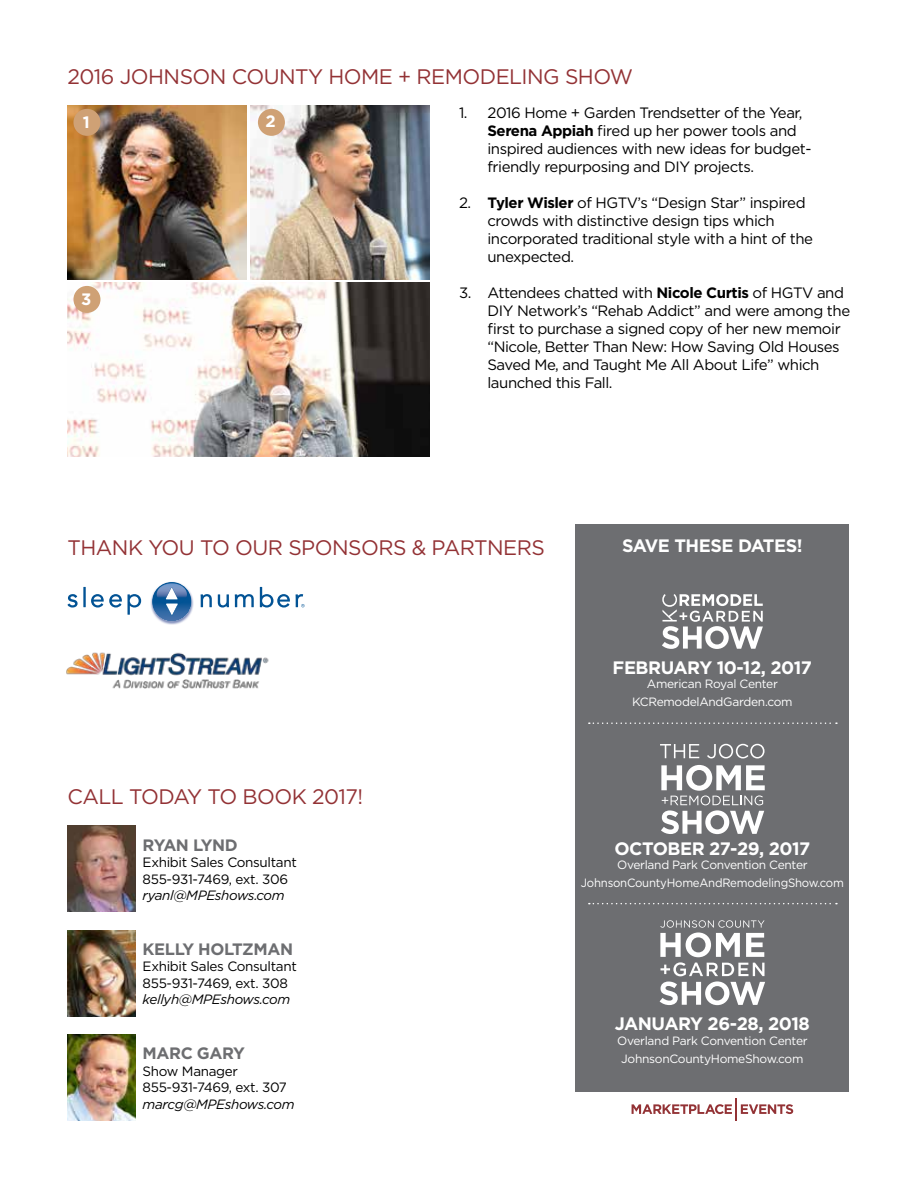
<style>
.page{position:relative;width:918px;height:1188px;background:#fff}
.page>*{position:absolute;margin:0;border:0;box-sizing:border-box;transform-origin:0 0}
.t1{font:21px "Gotham";letter-spacing:-.025em;color:#933235}
.t2{font:700 18px "Gotham";letter-spacing:-.025em;color:#fff}
.t3{font:700 16.5px "Gotham";letter-spacing:-.025em;color:#6d6e71}
.t4{font:700 16.5px "Gotham";color:#fff}
.t5{font:15px/18px "Gotham";letter-spacing:-.03em;color:#000}
.t6{font:13.5px/16.5px "Gotham";letter-spacing:-.025em;color:#000}
.t7{font:italic 13.5px "Gotham";letter-spacing:-.025em;color:#000}
.t8{font:12px/18px "Gotham";letter-spacing:-.025em;color:#fff;text-align:center}
.s1{font-weight:700}
</style>
<div class="page">
<div style="left:576px;top:525px;width:273px;height:567px;background:#6d6e71"></div>
<svg style="left:632px;top:1098px;width:161px;height:22px"></svg>
<svg style="left:589px;top:722px;width:248px;height:2px"></svg>
<svg style="left:589px;top:903px;width:248px;height:1px"></svg>
<img style="left:250px;top:106px;width:180px;height:174px">
<img style="left:68px;top:106px;width:179px;height:174px">
<img style="left:68px;top:283px;width:362px;height:174px">
<div style="left:73px;top:109px;width:27px;height:27px;background:#cfa175;border-radius:50%"></div>
<div style="left:73px;top:286px;width:27px;height:27px;background:#cfa175;border-radius:50%"></div>
<div style="left:258px;top:109px;width:27px;height:27px;background:#cfa175;border-radius:50%"></div>
<img style="left:68px;top:826px;width:68px;height:86px">
<img style="left:68px;top:930px;width:68px;height:86px">
<img style="left:68px;top:1035px;width:68px;height:85px">
<svg style="left:662px;top:594px;width:101px;height:55px"></svg>
<svg style="left:660px;top:744px;width:39px;height:14px"></svg>
<svg style="left:707px;top:744px;width:58px;height:14px"></svg>
<svg style="left:661px;top:765px;width:104px;height:69px"></svg>
<img style="left:160px;top:621px;width:24px;height:4px">
<svg style="left:68px;top:582px;width:237px;height:39px"></svg>
<img style="left:66px;top:652px;width:203px;height:37px">
<svg style="left:660px;top:920px;width:105px;height:85px"></svg>
<h1 class="t1" style="left:68px;top:63px;width:567px">2016 JOHNSON COUNTY HOME + REMODELING SHOW</h1>
<p class="t4" style="left:83px;top:112px;width:8px">1</p>
<p class="t4" style="left:81px;top:289px;width:12px">3</p>
<p class="t4" style="left:266px;top:110px;width:12px">2</p>
<p class="t5" style="left:488px;top:103px;width:326px;text-indent:-28px">1. 2016 Home + Garden Trendsetter of the Year, <span class="s1">Serena Appiah</span> fired up her power tools and inspired audiences with new ideas for budget&shy;friendly repurposing and DIY projects.</p>
<p class="t5" style="left:488px;top:193px;width:327px;text-indent:-28px">2. <span class="s1">Tyler Wisler</span> of HGTV’s “Design Star” inspired crowds with distinctive design tips which incorporated traditional style with a hint of the unexpected.</p>
<p class="t5" style="left:488px;top:283px;width:364px;text-indent:-28px">3. Attendees chatted with <span class="s1">Nicole Curtis</span> of HGTV and DIY Network’s “Rehab Addict” and were among the first to purchase a signed copy of her new memoir “Nicole, Better Than New: How Saving Old Houses Saved Me, and Taught Me All About Life” which launched this Fall.</p>
<h1 class="t1" style="left:68px;top:534px;width:479px">THANK YOU TO OUR SPONSORS &amp; PARTNERS</h1>
<p class="t2" style="left:622px;top:534px;width:182px">SAVE THESE DATES!</p>
<h1 class="t1" style="left:68px;top:783px;width:297px">CALL TODAY TO BOOK 2017!</h1>
<p class="t3" style="left:143px;top:834px;width:97px">RYAN LYND</p>
<p class="t6" style="left:143px;top:854px;width:156px">Exhibit Sales Consultant<br>855-931-7469, ext. 306</p>
<p class="t7" style="left:143px;top:887px;width:144px">ryanl@MPEshows.com</p>
<p class="t3" style="left:143px;top:938px;width:152px">KELLY HOLTZMAN</p>
<p class="t6" style="left:143px;top:958px;width:156px">Exhibit Sales Consultant<br>855-931-7469, ext. 308</p>
<p class="t7" style="left:143px;top:991px;width:149px">kellyh@MPEshows.com</p>
<p class="t3" style="left:143px;top:1043px;width:104px">MARC GARY</p>
<p class="t6" style="left:143px;top:1063px;width:146px">Show Manager<br>855-931-7469, ext. 307</p>
<p class="t7" style="left:143px;top:1095px;width:153px">marcg@MPEshows.com</p>
<p class="t2" style="left:613px;top:655px;width:201px">FEBRUARY 10-12, 2017</p>
<p class="t8" style="left:632px;top:674px;width:162px">American Royal Center<br>KCRemodelAndGarden.com</p>
<p class="t2" style="left:614px;top:836px;width:197px">OCTOBER 27-29, 2017</p>
<p class="t8" style="left:581px;top:855px;width:265px">Overland Park Convention Center<br>JohnsonCountyHomeAndRemodelingShow.com</p>
<p class="t2" style="left:615px;top:1012px;width:197px">JANUARY 26-28, 2018</p>
<p class="t8" style="left:617px;top:1031px;width:192px">Overland Park Convention Center<br>JohnsonCountyHomeShow.com</p>
</div>
